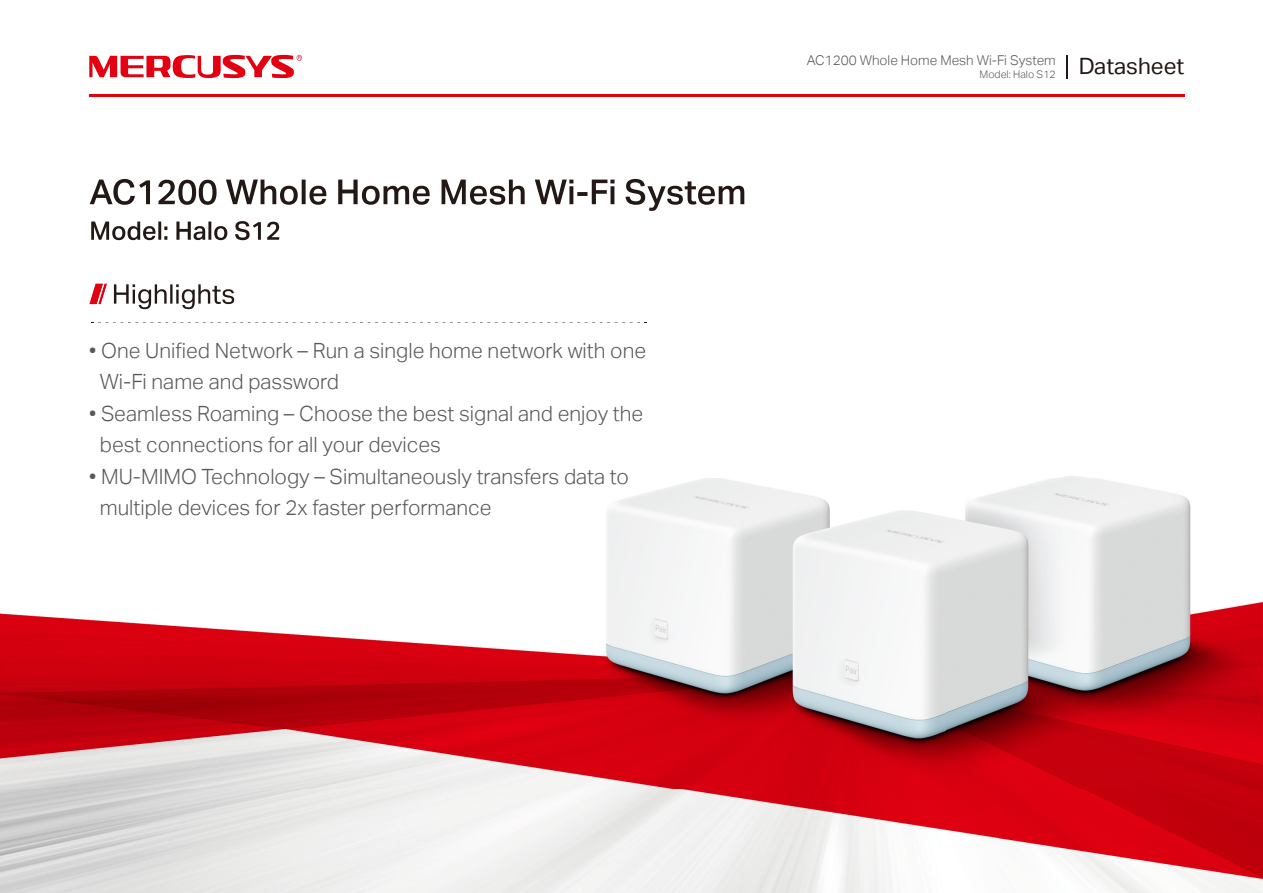
<style>
.page{position:relative;width:1263px;height:893px;background:#fff}
.page>*{position:absolute;margin:0;border:0;box-sizing:border-box;transform-origin:0 0}
.t1{font:21px/31.5px "TP Link Aktiv Light";color:#595757}
.t2{font:13.5px "TP Link Aktiv Light";color:#595757}
.t3{font:10.5px "TP Link Aktiv Light";color:#595757}
</style>
<div class="page">
<svg style="left:89px;top:55px;width:213px;height:23px"></svg>
<hr style="left:1066px;top:55px;width:2px;height:23px;background:#221815">
<img style="left:0;top:190px;width:1263px;height:703px">
<img style="left:91px;top:221px;width:188px;height:19px">
<img style="left:90px;top:179px;width:654px;height:32px">
<svg style="left:92px;top:322px;width:554px;height:1px"></svg>
<img style="left:114px;top:284px;width:121px;height:25px">
<img style="left:89px;top:284px;width:9px;height:20px">
<img style="left:98px;top:284px;width:9px;height:20px">
<hr style="left:89px;top:94px;width:1095px;height:2px;background:#e20011">
<p class="t1" style="left:100px;top:335px;width:548px;text-indent:-10px">• One Unified Network – Run a single home network with one<br>Wi-Fi name and password</p>
<p class="t1" style="left:100px;top:398px;width:545px;text-indent:-10px">• Seamless Roaming – Choose the best signal and enjoy the best connections for all your devices</p>
<p class="t1" style="left:100px;top:461px;width:531px;text-indent:-10px">• MU-MIMO Technology – Simultaneously transfers data to multiple devices for 2x faster performance</p>
<p class="t2" style="left:807px;top:52px;width:251px">AC1200 Whole Home Mesh Wi-Fi System</p>
<p class="t3" style="left:979px;top:68px;width:206px">Model: Halo S12 <sup>Datasheet</sup></p>
</div>
